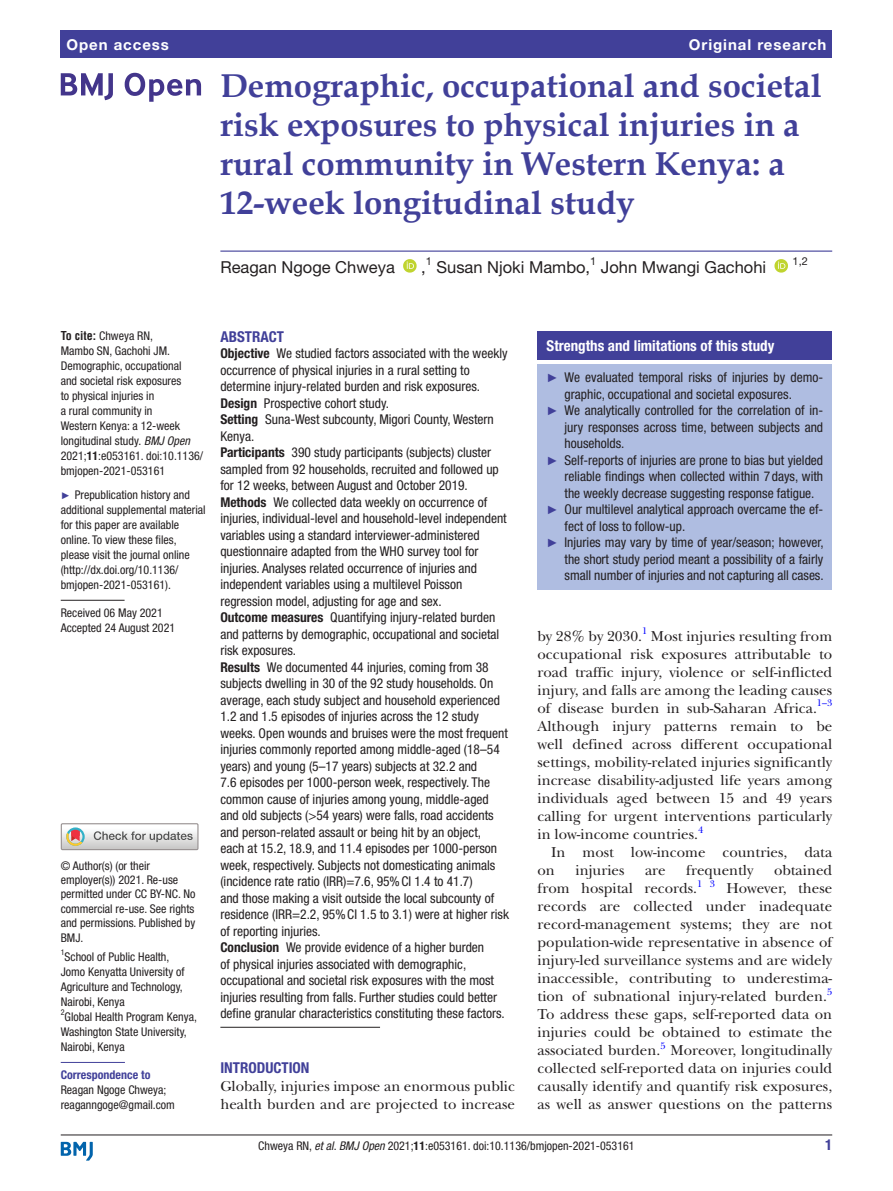
<style>
.page{position:relative;width:893px;height:1191px;background:#fff}
.page>*{position:absolute;margin:0;border:0;box-sizing:border-box;transform-origin:0 0}
.t1{font:700 33px/39px "Book Antiqua";color:#414099}
.t2{font:16.5px "Helvetica Neue LT Std";color:#231f20}
.t3{font:15px/18px "New Baskerville";color:#231f20;text-align:justify}
.t4{font:700 condensed 15px "Helvetica Neue LT Std";color:#fff}
.t5{font:700 15px "Helvetica Neue LT Std";letter-spacing:.065em;color:#fff}
.t6{font:700 condensed 15px "Helvetica Neue LT Std";color:#414099}
.t7{font:condensed 13.5px/16.5px "Helvetica Neue LT Std";color:#231f20}
.t8{font:condensed 12px/15px "Helvetica Neue LT Std";color:#231f20}
.t9{font:700 condensed 12px "Helvetica Neue LT Std";color:#414099}
.t10{font:10.95px "Helvetica Neue LT Std";color:#231f20}
.t11{font:9.9px "New Baskerville";color:#00f}
.t12{font:condensed 7.95px "Helvetica Neue LT Std";color:#231f20}
.s1{font-family:"Helvetica LT Std";font-weight:700}
.s2{font-style:italic}
.s3{font-weight:700}
.s4{font-family:"Arial";font-stretch:normal;font-size:9.75px;color:#414099}
.s5{font-family:"Arial";font-stretch:normal;font-size:12px;color:#414099}
</style>
<div class="page">
<hr style="left:61px;top:1134px;width:771px;height:1px;background:#231f20">
<svg style="left:61px;top:1141px;width:32px;height:19px"></svg>
<div style="left:61px;top:31px;width:771px;height:27px;background:#414099"></div>
<hr style="left:220px;top:250px;width:612px;height:2px;background:#414099">
<svg style="left:403px;top:259px;width:14px;height:14px"></svg>
<svg style="left:774px;top:259px;width:14px;height:14px"></svg>
<hr style="left:61px;top:600px;width:64px;height:1px;background:#231f20">
<hr style="left:61px;top:1062px;width:64px;height:1px;background:#414099">
<svg style="left:61px;top:73px;width:52px;height:27px"></svg>
<svg style="left:125px;top:73px;width:76px;height:29px"></svg>
<div style="left:61px;top:823px;width:138px;height:27px;border:1px solid #969090"></div>
<svg style="left:61px;top:823px;width:137px;height:26px"></svg>
<hr style="left:220px;top:1027px;width:160px;height:1px;background:#231f20">
<div style="left:538px;top:331px;width:294px;height:29px;background:#414099"></div>
<div style="left:538px;top:364px;width:294px;height:225px;background:#afbde1"></div>
<p class="t5" style="left:66px;top:35px;width:104px">Open access</p>
<p class="t5" style="left:689px;top:35px;width:139px">Original research</p>
<h1 class="t1" style="left:220px;top:66px;width:603px">Demographic, occupational and societal risk exposures to physical injuries in a rural community in Western Kenya: a 12-week longitudinal study</h1>
<p class="t2" style="left:220px;top:257px;width:176px">Reagan Ngoge Chweya</p>
<p class="t2" style="left:421px;top:257px;width:6px">,</p>
<p class="t10" style="left:426px;top:255px;width:8px">1</p>
<p class="t2" style="left:436px;top:257px;width:155px">Susan Njoki Mambo,</p>
<p class="t10" style="left:590px;top:255px;width:8px">1</p>
<p class="t2" style="left:601px;top:257px;width:167px">John Mwangi Gachohi</p>
<p class="t10" style="left:793px;top:255px;width:17px">1,2</p>
<p class="t8" style="left:61px;top:328px;width:144px"><span class="s1">To cite:</span> Chweya RN,<br>Mambo SN, Gachohi JM.<br>Demographic, occupational<br>and societal risk exposures<br>to physical injuries in<br>a rural community in<br>Western Kenya: a 12-week longitudinal study. <span class="s2">BMJ Open<br></span>2021;<span class="s3">11</span>:e053161. doi:10.1136/ bmjopen-2021-053161</p>
<p class="t8" style="left:61px;top:487px;width:146px"><span class="s4">►</span> Prepublication history and additional supplemental material for this paper are available online. To view these files, please visit the journal online (http://dx.doi.org/10.1136/ bmjopen-2021-053161).</p>
<p class="t8" style="left:61px;top:605px;width:116px">Received 06 May 2021<br>Accepted 24 August 2021</p>
<p class="t8" style="left:61px;top:858px;width:136px;line-height:14.4px">© Author(s) (or their employer(s)) 2021. Re-use permitted under CC BY-NC. No commercial re-use. See rights and permissions. Published by<br>BMJ.</p>
<p class="t12" style="left:61px;top:948px;width:5px">1</p>
<p class="t8" style="left:61px;top:949px;width:138px;text-indent:4px">School of Public Health,<br>Jomo Kenyatta University of<br>Agriculture and Technology,<br>Nairobi, Kenya<br><sup>2</sup>Global Health Program Kenya,<br>Washington State University,<br>Nairobi, Kenya</p>
<p class="t9" style="left:61px;top:1067px;width:91px">Correspondence to</p>
<p class="t8" style="left:61px;top:1082px;width:116px">Reagan Ngoge Chweya; reaganngoge@gmail.com</p>
<p class="t6" style="left:220px;top:327px;width:65px">ABSTRACT</p>
<p class="t7" style="left:220px;top:345px;width:290px"><span class="s3">Objective</span> We studied factors associated with the weekly occurrence of physical injuries in a rural setting to determine injury-related burden and risk exposures.<br><span class="s3">Design</span> Prospective cohort study.<br><span class="s3">Setting</span> Suna-West subcounty, Migori County, Western Kenya.<br><span class="s3">Participants</span> 390 study participants (subjects) cluster sampled from 92 households, recruited and followed up for 12 weeks, between August and October 2019.<br><span class="s3">Methods</span> We collected data weekly on occurrence of injuries, individual-level and household-level independent variables using a standard interviewer-administered questionnaire adapted from the WHO survey tool for injuries. Analyses related occurrence of injuries and independent variables using a multilevel Poisson regression model, adjusting for age and sex.<br><span class="s3">Outcome measures</span> Quantifying injury-related burden and patterns by demographic, occupational and societal risk exposures.<br><span class="s3">Results</span> We documented 44 injuries, coming from 38 subjects dwelling in 30 of the 92 study households. On average, each study subject and household experienced 1.2 and 1.5 episodes of injuries across the 12 study weeks. Open wounds and bruises were the most frequent injuries commonly reported among middle-aged (18–54 years) and young (5–17 years) subjects at 32.2 and<br>7.6 episodes per 1000-person week, respectively. The common cause of injuries among young, middle-aged and old subjects (&gt;54 years) were falls, road accidents and person-related assault or being hit by an object,<br>each at 15.2, 18.9, and 11.4 episodes per 1000-person week, respectively. Subjects not domesticating animals (incidence rate ratio (IRR)=7.6, 95%CI 1.4 to 41.7)<br>and those making a visit outside the local subcounty of residence (IRR=2.2, 95%CI 1.5 to 3.1) were at higher risk of reporting injuries.<br><span class="s3">Conclusion</span> We provide evidence of a higher burden<br>of physical injuries associated with demographic, occupational and societal risk exposures with the most injuries resulting from falls. Further studies could better define granular characteristics constituting these factors.</p>
<p class="t6" style="left:220px;top:1059px;width:91px">INTRODUCTION</p>
<p class="t3" style="left:220px;top:1077px;width:296px">Globally, injuries impose an enormous public health burden and are projected to increase</p>
<p class="t4" style="left:547px;top:336px;width:229px">Strengths and limitations of this study</p>
<p class="t7" style="left:547px;top:369px;width:278px"><span class="s5">►</span> We evaluated temporal risks of injuries by demo-</p>
<p class="t7" style="left:565px;top:386px;width:229px">graphic, occupational and societal exposures.</p>
<p class="t7" style="left:547px;top:402px;width:278px"><span class="s5">►</span> We analytically controlled for the correlation of in-</p>
<p class="t7" style="left:565px;top:419px;width:260px">jury responses across time, between subjects and</p>
<p class="t7" style="left:565px;top:435px;width:61px">households.</p>
<p class="t7" style="left:547px;top:452px;width:278px"><span class="s5">►</span> Self-reports of injuries are prone to bias but yielded</p>
<p class="t7" style="left:565px;top:468px;width:260px">reliable findings when collected within 7 days, with</p>
<p class="t7" style="left:565px;top:485px;width:251px">the weekly decrease suggesting response fatigue.</p>
<p class="t7" style="left:547px;top:501px;width:278px"><span class="s5">►</span> Our multilevel analytical approach overcame the ef-</p>
<p class="t7" style="left:565px;top:518px;width:122px">fect of loss to follow-up.</p>
<p class="t7" style="left:547px;top:534px;width:279px"><span class="s5">►</span> Injuries may vary by time of year/season; however,</p>
<p class="t7" style="left:565px;top:551px;width:260px">the short study period meant a possibility of a fairly</p>
<p class="t7" style="left:565px;top:567px;width:261px">small number of injuries and not capturing all cases.</p>
<p class="t3" style="left:538px;top:627px;width:296px">by 28% by 2030.<sup>1</sup> Most injuries resulting from occupational risk exposures attributable to road traffic injury, violence or self-inflicted injury, and falls are among the leading causes of disease burden in sub-Saharan Africa.</p>
<p class="t11" style="left:817px;top:697px;width:17px">1–3</p>
<p class="t3" style="left:538px;top:717px;width:296px">Although injury patterns remain to be well defined across different occupational settings, mobility-related injuries significantly increase disability-adjusted life years among individuals aged between 15 and 49 years calling for urgent interventions particularly in low-income countries.</p>
<p class="t11" style="left:698px;top:823px;width:7px">4</p>
<p class="t3" style="left:538px;top:843px;width:296px;text-indent:14px">In most low-income countries, data on</p>
<p class="t3" style="left:575px;top:861px;width:50px">injuries</p>
<p class="t3" style="left:645px;top:861px;width:22px">are</p>
<p class="t3" style="left:686px;top:861px;width:69px">frequently</p>
<p class="t3" style="left:774px;top:861px;width:60px">obtained</p>
<p class="t3" style="left:538px;top:879px;width:161px">from hospital records.</p>
<p class="t11" style="left:697px;top:877px;width:19px">1 3</p>
<p class="t3" style="left:538px;top:879px;width:296px;text-indent:189px">However, these records are collected under inadequate record-management systems; they are not population-wide representative in absence of injury-led surveillance systems and are widely inaccessible, contributing to underestima&shy;tion of subnational injury-related burden.</p>
<p class="t11" style="left:827px;top:985px;width:7px">5</p>
<p class="t3" style="left:538px;top:1005px;width:296px">To address these gaps, self-reported data on injuries could be obtained to estimate the associated burden.</p>
<p class="t11" style="left:660px;top:1039px;width:7px">5</p>
<p class="t3" style="left:538px;top:1041px;width:296px;text-indent:133px">Moreover, longitudinally collected self-reported data on injuries could causally identify and quantify risk exposures, as well as answer questions on the patterns</p>
<p class="t8" style="left:258px;top:1137px;width:378px">Chweya RN, <span class="s2">et al</span>. <span class="s2">BMJ Open</span> 2021;<span class="s3">11</span>:e053161. doi:10.1136/bmjopen-2021-053161</p>
<p class="t6" style="left:825px;top:1135px;width:9px">1</p>
</div>
